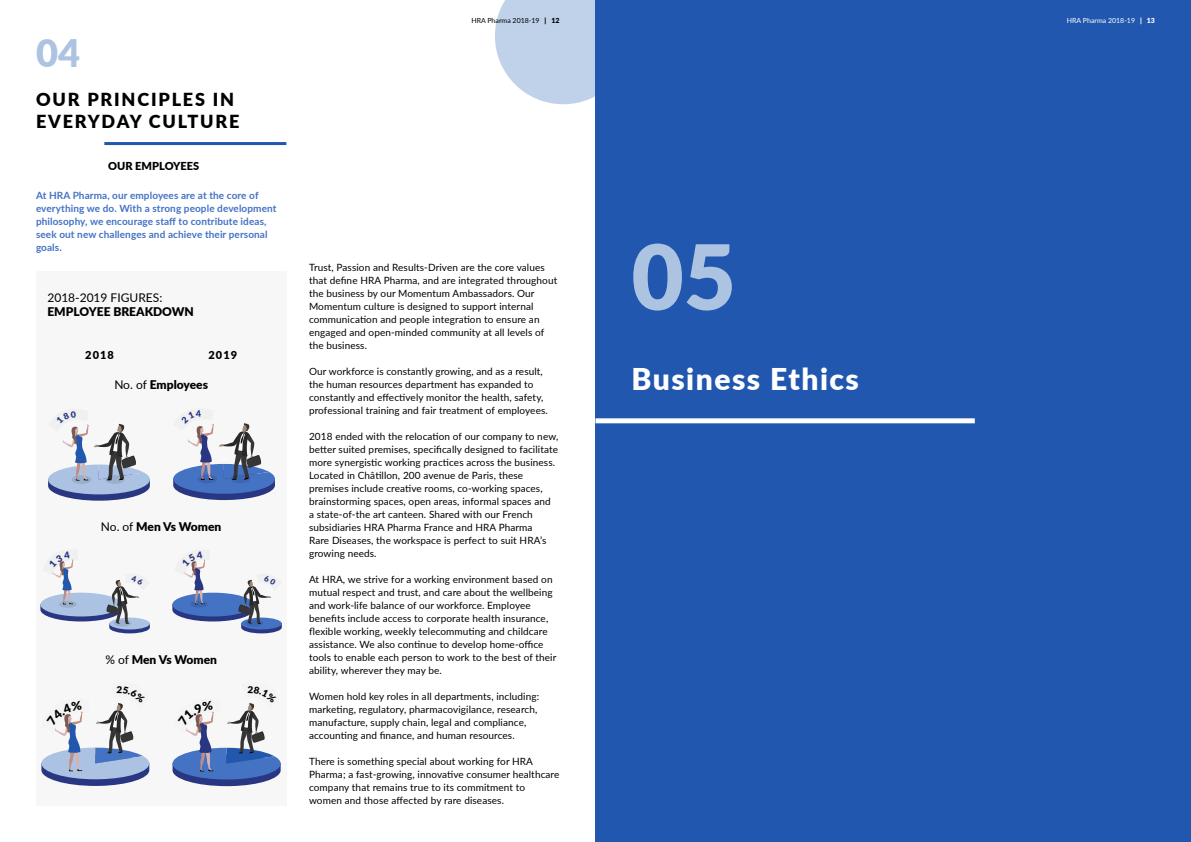
<style>
.page{position:relative;width:1191px;height:842px;background:#fff}
.page>*{position:absolute;margin:0;border:0;box-sizing:border-box;transform-origin:0 0}
.t1{font:900 90px "Lato";color:#acc3e2}
.t2{font:900 38px "Lato";color:#acc3e2}
.t3{font:900 30px "Lato";letter-spacing:.05em;color:#fff}
.t4{font:900 18px/21.6px "Lato";letter-spacing:.1em;color:#000}
.t5{font:900 12px "Lato";color:#000}
.t6{font:12px "Lato";color:#000}
.t7{font:900 11px "Lato";color:#000}
.t8{font:10px/13px "Lato";letter-spacing:.01em;color:#000}
.t9{font:700 10px/13px "Lato";letter-spacing:.01em;color:#4472c4}
.t10{font:7px "Lato";color:#000}
.t11{font:7px "Lato";color:#fff}
.s1{font-weight:400}
.s2{font-weight:900}
</style>
<div class="page">
<svg style="left:495px;top:0;width:100px;height:104px"></svg>
<div style="left:595px;top:0;width:596px;height:842px;background:#2157ae"></div>
<div style="left:36px;top:271px;width:250px;height:535px;background:#f7f7f7"></div>
<hr style="left:104px;top:142px;width:182px;height:3px;background:#2157ae">
<div style="left:595px;top:418px;width:379px;height:5px;background:#fff"></div>
<svg style="left:48px;top:423px;width:102px;height:78px"></svg>
<svg style="left:173px;top:423px;width:102px;height:77px"></svg>
<svg style="left:172px;top:703px;width:109px;height:83px"></svg>
<svg style="left:41px;top:703px;width:109px;height:83px"></svg>
<svg style="left:40px;top:559px;width:110px;height:74px"></svg>
<svg style="left:172px;top:559px;width:110px;height:74px"></svg>
<h2 class="t2" style="left:36px;top:24px;width:46px">04</h2>
<h3 class="t4" style="left:36px;top:88px;width:205px">OUR PRINCIPLES IN<br>EVERYDAY CULTURE</h3>
<p class="t7" style="left:108px;top:157px;width:92px">OUR EMPLOYEES</p>
<p class="t9" style="left:36px;top:188px;width:242px">At HRA Pharma, our employees are at the core of everything we do. With a strong people development philosophy, we encourage staff to contribute ideas, seek out new challenges and achieve their personal goals.</p>
<p class="t6" style="left:47px;top:289px;width:116px">2018-2019 FIGURES:</p>
<p class="t5" style="left:47px;top:303px;width:148px">EMPLOYEE BREAKDOWN</p>
<p class="t7" style="left:85px;top:347px;width:30px">2018</p>
<p class="t7" style="left:208px;top:347px;width:30px">2019</p>
<p class="t5" style="left:114px;top:376px;width:95px"><span class="s1">No. of</span> Employees</p>
<p class="t5" style="left:101px;top:518px;width:122px"><span class="s1">No. of</span> Men Vs Women</p>
<p class="t5" style="left:105px;top:650px;width:113px"><span class="s1">% of</span> Men Vs Women</p>
<p class="t10" style="left:471px;top:16px;width:90px">HRA Pharma 2018-19 <span class="s2">| 12</span></p>
<p class="t11" style="left:1067px;top:16px;width:90px">HRA Pharma 2018-19 <span class="s2">| 13</span></p>
<p class="t8" style="left:309px;top:260px;width:250px">Trust, Passion and Results-Driven are the core values that define HRA Pharma, and are integrated throughout the business by our Momentum Ambassadors. Our Momentum culture is designed to support internal communication and people integration to ensure an engaged and open-minded community at all levels of the business.</p>
<p class="t8" style="left:309px;top:364px;width:240px">Our workforce is constantly growing, and as a result, the human resources department has expanded to constantly and effectively monitor the health, safety, professional training and fair treatment of employees.</p>
<p class="t8" style="left:309px;top:429px;width:251px">2018 ended with the relocation of our company to new, better suited premises, specifically designed to facilitate more synergistic working practices across the business.<br>Located in Châtillon, 200 avenue de Paris, these premises include creative rooms, co-working spaces, brainstorming spaces, open areas, informal spaces and<br>a state-of-the art canteen. Shared with our French subsidiaries HRA Pharma France and HRA Pharma<br>Rare Diseases, the workspace is perfect to suit HRA’s growing needs.</p>
<p class="t8" style="left:309px;top:572px;width:249px">At HRA, we strive for a working environment based on mutual respect and trust, and care about the wellbeing and work-life balance of our workforce. Employee benefits include access to corporate health insurance, flexible working, weekly telecommuting and childcare assistance. We also continue to develop home-office tools to enable each person to work to the best of their ability, wherever they may be.</p>
<p class="t8" style="left:309px;top:689px;width:232px">Women hold key roles in all departments, including: marketing, regulatory, pharmacovigilance, research, manufacture, supply chain, legal and compliance, accounting and finance, and human resources.</p>
<p class="t8" style="left:309px;top:754px;width:252px">There is something special about working for HRA Pharma; a fast-growing, innovative consumer healthcare company that remains true to its commitment to women and those affected by rare diseases.</p>
<h1 class="t1" style="left:631px;top:209px;width:106px">05</h1>
<h3 class="t3" style="left:631px;top:356px;width:229px">Business Ethics</h3>
</div>
